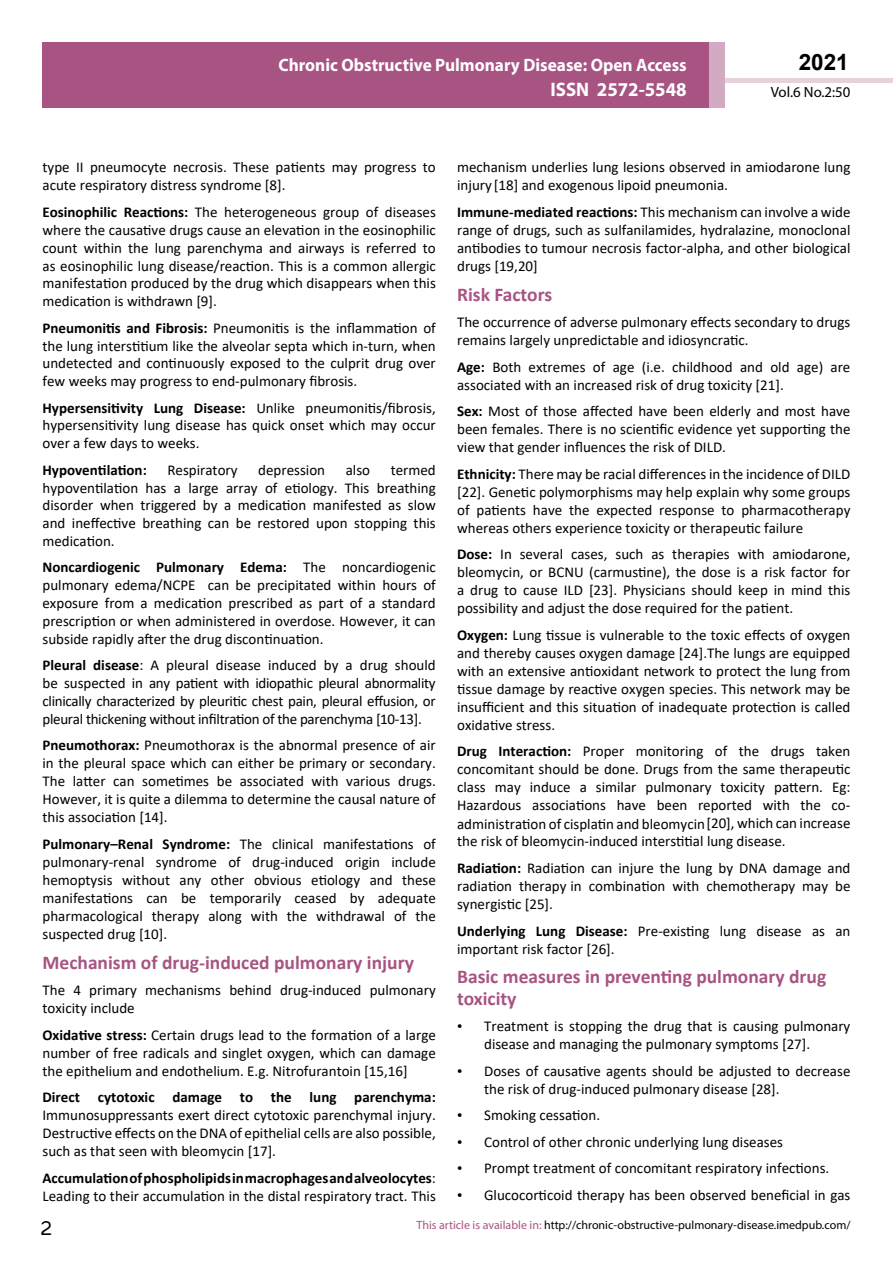
<style>
.page{position:relative;width:893px;height:1263px;background:#fff}
.page>*{position:absolute;margin:0;border:0;box-sizing:border-box;transform-origin:0 0}
.t1{font:25.5px "Tunga";color:#000}
.t2{font:700 22.5px "Arial";color:#000}
.t3{font:700 19.65px "Myriad Pro";color:#fff;scale:.96 1}
.t4{font:700 19.5px/21.5px "Calibri";color:#a75483}
.t5{font:700 18px/21.6px "Myriad Pro";color:#fff;text-align:right;scale:.96 1}
.t6{font:15px/18px "Calibri";color:#000;text-align:justify}
.t7{font:700 15px "Calibri";color:#000}
.t8{font:14.85px "Myriad Pro";color:#000}
.t9{font:12px "Myriad Pro";color:#000}
.s1{font-weight:700}
.s2{font-family:"Times New Roman"}
.s3{color:#a75483}
</style>
<div class="page">
<hr style="left:725px;top:78px;width:168px;height:4px;background:#e6d1dd">
<div style="left:43px;top:42px;width:666px;height:66px;background:#a75483"></div>
<div style="left:709px;top:42px;width:16px;height:66px;background:#d2aac1"></div>
<p class="t5" style="left:517px;top:53px;width:198px">ARCHIVOS DE MEDICINA<br>ISSN 1698-9465</p>
<h2 class="t2" style="left:799px;top:46px;width:52px">2021</h2>
<p class="t5" style="left:278px;top:54px;width:427px">Chronic Obstructive Pulmonary Disease: Open Access</p>
<h3 class="t3" style="left:551px;top:76px;width:143px">ISSN 2572-5548</h3>
<p class="t8" style="left:771px;top:83px;width:81px">Vol.6 No.2:50</p>
<p class="t6" style="left:43px;top:158px;width:395px">type II pneumocyte necrosis. These patients may progress to acute respiratory distress syndrome [8].</p>
<p class="t6" style="left:43px;top:203px;width:395px"><span class="s1">Eosinophilic Reactions:</span> The heterogeneous group of diseases where the causative drugs cause an elevation in the eosinophilic count within the lung parenchyma and airways is referred to as eosinophilic lung disease/reaction. This is a common allergic manifestation produced by the drug which disappears when this medication is withdrawn [9].</p>
<p class="t6" style="left:43px;top:318px;width:395px"><span class="s1">Pneumonitis and Fibrosis:</span> Pneumonitis is the inflammation of the lung interstitium like the alveolar septa which in-turn, when undetected and continuously exposed to the culprit drug over few weeks may progress to end-pulmonary fibrosis.</p>
<p class="t6" style="left:43px;top:398px;width:395px"><span class="s1">Hypersensitivity Lung Disease:</span> Unlike pneumonitis/fibrosis, hypersensitivity lung disease has quick onset which may occur over a few days to weeks.</p>
<p class="t7" style="left:43px;top:459px;width:106px">Hypoventilation:</p>
<p class="t6" style="left:167px;top:460px;width:72px">Respiratory</p>
<p class="t6" style="left:258px;top:460px;width:68px">depression</p>
<p class="t6" style="left:346px;top:460px;width:26px">also</p>
<p class="t6" style="left:43px;top:460px;width:395px;text-indent:348px">termed hypoventilation has a large array of etiology. This breathing disorder when triggered by a medication manifested as slow and ineffective breathing can be restored upon stopping this medication.</p>
<p class="t6" style="left:43px;top:558px;width:395px"><span class="s1">Noncardiogenic Pulmonary Edema:</span> The noncardiogenic pulmonary edema/NCPE can be precipitated within hours of exposure from a medication prescribed as part of a standard prescription or when administered in overdose. However, it can subside rapidly after the drug discontinuation.</p>
<p class="t6" style="left:43px;top:656px;width:395px"><span class="s1">Pleural disease</span>: A pleural disease induced by a drug should be suspected in any patient with idiopathic pleural abnormality clinically characterized by pleuritic chest pain, pleural effusion, or pleural thickening without infiltration of the parenchyma [10-13].</p>
<p class="t6" style="left:43px;top:736px;width:395px"><span class="s1">Pneumothorax:</span> Pneumothorax is the abnormal presence of air in the pleural space which can either be primary or secondary.<br>The latter can sometimes be associated with various drugs.<br>However, it is quite a dilemma to determine the causal nature of this association [14].</p>
<p class="t6" style="left:43px;top:834px;width:395px"><span class="s1">Pulmonary–Renal Syndrome:</span> The clinical manifestations of pulmonary-renal syndrome of drug-induced origin include hemoptysis without any other obvious etiology and these manifestations can be temporarily ceased by adequate pharmacological therapy along with the withdrawal of the suspected drug [10].</p>
<h3 class="t4" style="left:43px;top:951px;width:373px">Mechanism of drug-induced pulmonary injury</h3>
<p class="t6" style="left:43px;top:981px;width:395px">The 4 primary mechanisms behind drug-induced pulmonary toxicity include</p>
<p class="t6" style="left:43px;top:1025px;width:395px"><span class="s1">Oxidative stress:</span> Certain drugs lead to the formation of a large number of free radicals and singlet oxygen, which can damage the epithelium and endothelium. E.g. Nitrofurantoin [15,16]</p>
<p class="t7" style="left:43px;top:1086px;width:395px">Direct cytotoxic damage to the lung parenchyma:</p>
<p class="t6" style="left:43px;top:1106px;width:395px">Immunosuppressants exert direct cytotoxic parenchymal injury.<br>Destructive effects on the DNA of epithelial cells are also possible, such as that seen with bleomycin [17].</p>
<p class="t6" style="left:43px;top:1168px;width:395px"><span class="s1">Accumulation of phospholipids in macrophages and alveolocytes</span>:<br>Leading to their accumulation in the distal respiratory tract. This</p>
<p class="t6" style="left:457px;top:158px;width:395px">mechanism underlies lung lesions observed in amiodarone lung injury [18] and exogenous lipoid pneumonia.</p>
<p class="t6" style="left:457px;top:203px;width:395px"><span class="s1">Immune-mediated reactions:</span> This mechanism can involve a wide range of drugs, such as sulfanilamides, hydralazine, monoclonal antibodies to tumour necrosis factor-alpha, and other biological drugs [19,20]</p>
<h3 class="t4" style="left:457px;top:283px;width:97px">Risk Factors</h3>
<p class="t6" style="left:457px;top:313px;width:395px">The occurrence of adverse pulmonary effects secondary to drugs remains largely unpredictable and idiosyncratic.</p>
<p class="t6" style="left:457px;top:358px;width:395px"><span class="s1">Age:</span> Both extremes of age (i.e. childhood and old age) are associated with an increased risk of drug toxicity [21].</p>
<p class="t6" style="left:457px;top:402px;width:395px"><span class="s1">Sex:</span> Most of those affected have been elderly and most have been females. There is no scientific evidence yet supporting the view that gender influences the risk of DILD.</p>
<p class="t6" style="left:457px;top:465px;width:395px"><span class="s1">Ethnicity:</span> There may be racial differences in the incidence of DILD [22]. Genetic polymorphisms may help explain why some groups of patients have the expected response to pharmacotherapy whereas others experience toxicity or therapeutic failure</p>
<p class="t6" style="left:457px;top:545px;width:395px"><span class="s1">Dose:</span> In several cases, such as therapies with amiodarone, bleomycin, or BCNU (carmustine), the dose is a risk factor for a drug to cause ILD [23]. Physicians should keep in mind this possibility and adjust the dose required for the patient.</p>
<p class="t6" style="left:457px;top:626px;width:395px"><span class="s1">Oxygen:</span> Lung tissue is vulnerable to the toxic effects of oxygen and thereby causes oxygen damage [24].The lungs are equipped with an extensive antioxidant network to protect the lung from tissue damage by reactive oxygen species. This network may be insufficient and this situation of inadequate protection is called oxidative stress.</p>
<p class="t6" style="left:457px;top:742px;width:395px"><span class="s1">Drug Interaction:</span> Proper monitoring of the drugs taken concomitant should be done. Drugs from the same therapeutic class may induce a similar pulmonary toxicity pattern. Eg:<br>Hazardous associations have been reported with the co&shy;administration of cisplatin and bleomycin[20], which can increase the risk of bleomycin-induced interstitial lung disease.</p>
<p class="t6" style="left:457px;top:859px;width:395px"><span class="s1">Radiation:</span> Radiation can injure the lung by DNA damage and radiation therapy in combination with chemotherapy may be synergistic [25].</p>
<p class="t6" style="left:457px;top:921px;width:395px"><span class="s1">Underlying Lung Disease:</span> Pre-existing lung disease as an important risk factor [26].</p>
<h3 class="t4" style="left:457px;top:966px;width:371px">Basic measures in preventing pulmonary drug toxicity</h3>
<p class="t6" style="left:484px;top:1017px;width:368px;text-indent:-27px"><span class="s2">•</span> Treatment is stopping the drug that is causing pulmonary disease and managing the pulmonary symptoms [27].</p>
<p class="t6" style="left:484px;top:1061px;width:368px;text-indent:-27px"><span class="s2">•</span> Doses of causative agents should be adjusted to decrease the risk of drug-induced pulmonary disease [28].</p>
<p class="t6" style="left:457px;top:1106px;width:145px"><span class="s2">•</span> Smoking cessation.</p>
<p class="t6" style="left:457px;top:1132px;width:327px"><span class="s2">•</span> Control of other chronic underlying lung diseases</p>
<p class="t6" style="left:457px;top:1159px;width:374px"><span class="s2">•</span> Prompt treatment of concomitant respiratory infections.</p>
<p class="t6" style="left:457px;top:1185px;width:395px"><span class="s2">•</span> Glucocorticoid therapy has been observed beneficial in gas</p>
<h1 class="t1" style="left:41px;top:1211px;width:13px">2</h1>
<p class="t9" style="left:416px;top:1218px;width:435px"><span class="s3">This article is available in:</span> http://chronic-obstructive-pulmonary-disease.imedpub.com/</p>
</div>
